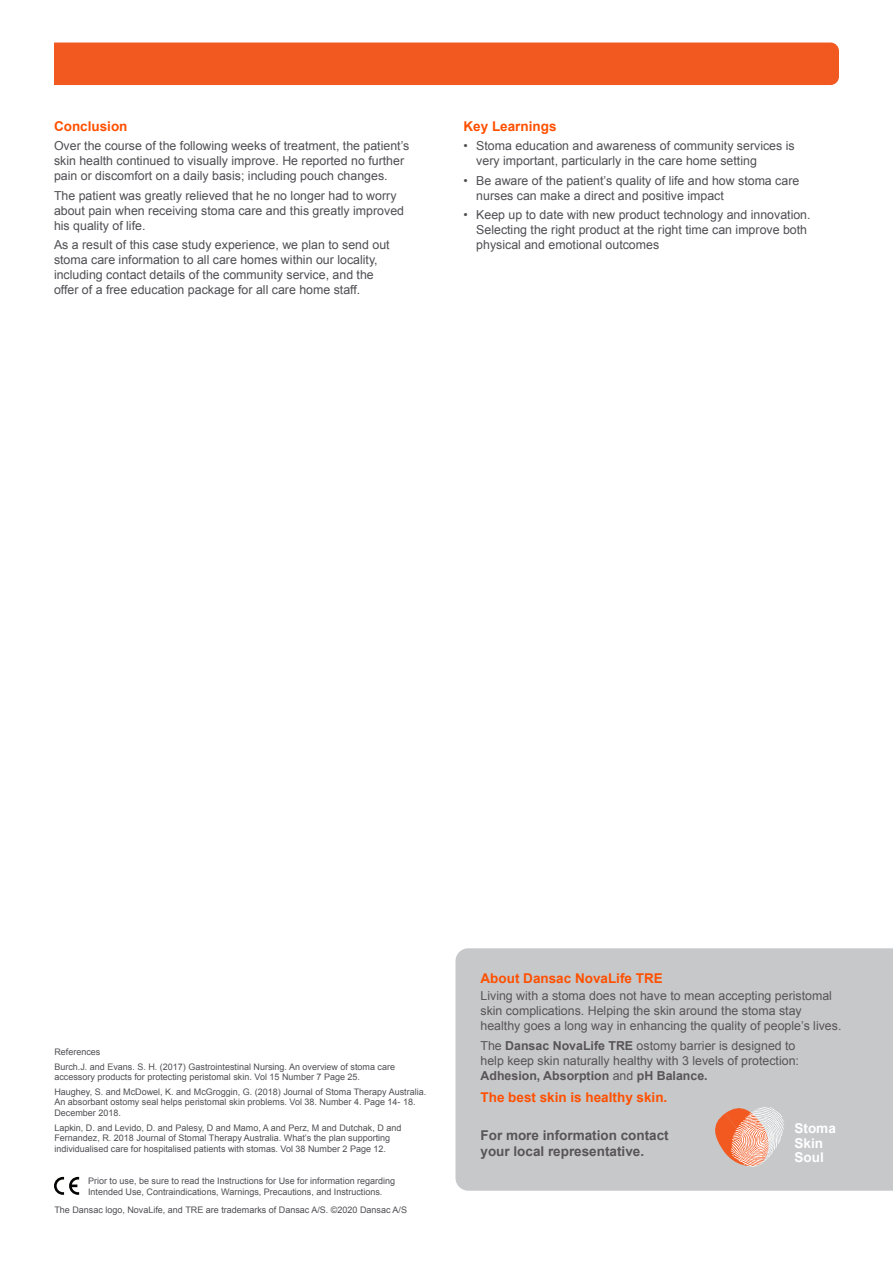
<style>
.page{position:relative;width:893px;height:1263px;background:#fff}
.page>*{position:absolute;margin:0;border:0;box-sizing:border-box;transform-origin:0 0}
.t1{font:700 13.5px "Arial";color:#ff5000}
.t2{font:700 13.5px/16.5px "Arial";color:#585458}
.t3{font:700 13.5px "Arial";color:#fff}
.t4{font:12.3px/15px "Arial";color:#4f4f54}
.t5{font:12.3px/15px "Arial";color:#585458}
.t6{font:9px/10.5px "Arial";color:#4f4f54}
.s1{font-weight:700}
</style>
<div class="page">
<div style="left:54px;top:43px;width:785px;height:42px;background:#f15921"></div>
<div style="left:455px;top:948px;width:438px;height:243px;background:#c7c8ca"></div>
<svg style="left:710px;top:1102px;width:74px;height:67px;background:#e0b3a3"></svg>
<svg style="left:54px;top:1177px;width:25px;height:18px"></svg>
<p class="t1" style="left:54px;top:117px;width:75px">Conclusion</p>
<p class="t4" style="left:54px;top:139px;width:357px">Over the course of the following weeks of treatment, the patient’s skin health continued to visually improve. He reported no further pain or discomfort on a daily basis; including pouch changes.</p>
<p class="t4" style="left:54px;top:188px;width:352px">The patient was greatly relieved that he no longer had to worry about pain when receiving stoma care and this greatly improved his quality of life.</p>
<p class="t4" style="left:54px;top:237px;width:337px">As a result of this case study experience, we plan to send out stoma care information to all care homes within our locality, including contact details of the community service, and the offer of a free education package for all care home staff.</p>
<p class="t1" style="left:463px;top:117px;width:95px">Key Learnings</p>
<p class="t4" style="left:476px;top:139px;width:320px;text-indent:-13px">• Stoma education and awareness of community services is very important, particularly in the care home setting</p>
<p class="t4" style="left:476px;top:173px;width:325px;text-indent:-13px">• Be aware of the patient’s quality of life and how stoma care nurses can make a direct and positive impact</p>
<p class="t4" style="left:476px;top:207px;width:336px;text-indent:-13px">• Keep up to date with new product technology and innovation.<br>Selecting the right product at the right time can improve both physical and emotional outcomes</p>
<p class="t6" style="left:54px;top:1046px;width:48px">References</p>
<p class="t6" style="left:54px;top:1061px;width:342px">Burch.J. and Evans. S. H. (2017) Gastrointestinal Nursing. An overview of stoma care accessory products for protecting peristomal skin. Vol 15 Number 7 Page 25.</p>
<p class="t6" style="left:54px;top:1086px;width:373px">Haughey, S. and McDowel, K. and McGroggin, G. (2018) Journal of Stoma Therapy Australia.<br>An absorbant ostomy seal helps peristomal skin problems. Vol 38. Number 4. Page 14- 18.<br>December 2018.</p>
<p class="t6" style="left:54px;top:1122px;width:349px">Lapkin, D. and Levido, D. and Palesy, D and Mamo, A and Perz, M and Dutchak, D and<br>Fernandez, R. 2018 Journal of Stomal Therapy Australia. What’s the plan supporting individualised care for hospitalised patients with stomas. Vol 38 Number 2 Page 12.</p>
<p class="t6" style="left:88px;top:1175px;width:309px">Prior to use, be sure to read the Instructions for Use for information regarding<br>Intended Use, Contraindications, Warnings, Precautions, and Instructions.</p>
<p class="t6" style="left:54px;top:1205px;width:354px">The Dansac logo, NovaLife, and TRE are trademarks of Dansac A/S. ©2020 Dansac A/S</p>
<p class="t1" style="left:480px;top:969px;width:184px">About Dansac NovaLife TRE</p>
<p class="t5" style="left:480px;top:989px;width:362px">Living with a stoma does not have to mean accepting peristomal skin complications. Helping the skin around the stoma stay healthy goes a long way in enhancing the quality of people’s lives.</p>
<p class="t5" style="left:480px;top:1038px;width:320px">The <span class="s1">Dansac NovaLife TRE</span> ostomy barrier is designed to help keep skin naturally healthy with 3 levels of protection:<br><span class="s1">Adhesion, Absorption</span> and <span class="s1">pH Balance.</span></p>
<p class="t1" style="left:480px;top:1088px;width:188px">The best skin is healthy skin.</p>
<p class="t2" style="left:480px;top:1127px;width:190px">For more information contact your local representative.</p>
<p class="t3" style="left:794px;top:1119px;width:43px">Stoma</p>
<p class="t3" style="left:794px;top:1134px;width:30px">Skin</p>
<p class="t3" style="left:794px;top:1148px;width:31px">Soul</p>
</div>
